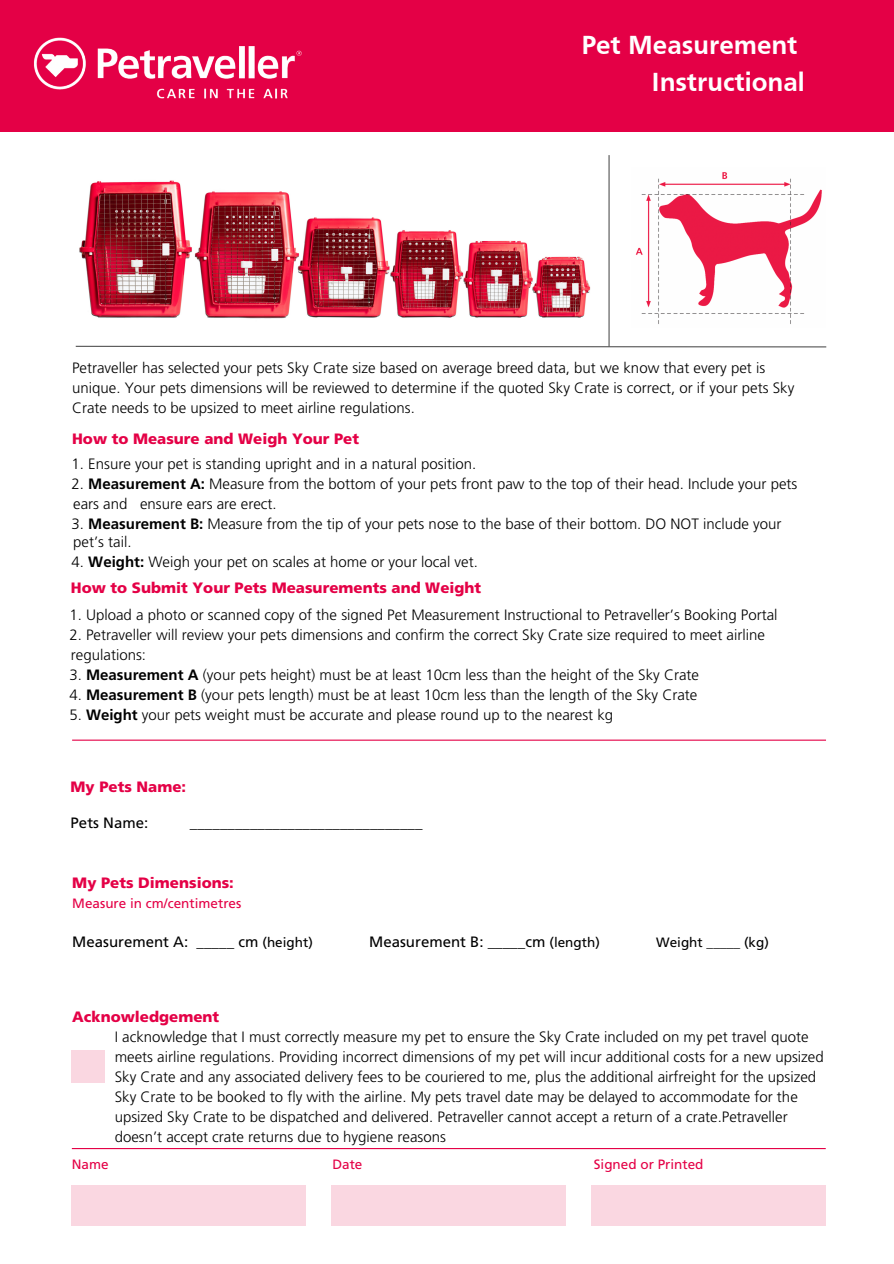
<style>
.page{position:relative;width:894px;height:1264px;background:#fff}
.page>*{position:absolute;margin:0;border:0;box-sizing:border-box;transform-origin:0 0}
.t1{font:700 27px/37.2px "Frutiger";color:#fff;text-align:right}
.t2{font:300 15px/20px "Frutiger LT Std";color:#000}
.t3{font:900 15px "Frutiger LT Std";color:#e40046}
.t4{font:15px "Frutiger LT Std";color:#000}
.t5{font:13.5px "Frutiger LT Std";color:#e40046}
.t6{font:13.5px "Frutiger LT Std";color:#000}
.s1{font-weight:700}
.s2{font-size:13.5px}
</style>
<div class="page">
<div style="left:0;top:0;width:893px;height:132px;background:#e40046"></div>
<img style="left:34px;top:37px;width:268px;height:62px">
<img style="left:635px;top:172px;width:187px;height:152px">
<svg style="left:75px;top:345px;width:752px;height:3px"></svg>
<hr style="left:608px;top:155px;width:1px;height:191px;background:#545454">
<img style="left:79px;top:180px;width:512px;height:139px">
<hr style="left:72px;top:739px;width:753px;height:1px;background:#e40046">
<hr style="left:72px;top:1147px;width:753px;height:2px;background:#e40046">
<div style="left:591px;top:1185px;width:234px;height:40px;background:#fad7e1"></div>
<div style="left:331px;top:1185px;width:235px;height:40px;background:#fad7e1"></div>
<div style="left:72px;top:1185px;width:234px;height:40px;background:#fad7e1"></div>
<div style="left:72px;top:1049px;width:33px;height:33px;background:#fad7e1"></div>
<p class="t1" style="left:581px;top:28px;width:225px">Pet Measurement<br>Instructional</p>
<p class="t2" style="left:72px;top:358px;width:723px">Petraveller has selected your pets Sky Crate size based on average breed data, but we know that every pet is unique. Your pets dimensions will be reviewed to determine if the quoted Sky Crate is correct, or if your pets Sky<br>Crate needs to be upsized to meet airline regulations.</p>
<p class="t3" style="left:72px;top:429px;width:288px">How to Measure and Weigh Your Pet</p>
<p class="t2" style="left:72px;top:454px;width:406px">1. Ensure your pet is standing upright and in a natural position.</p>
<p class="t2" style="left:72px;top:474px;width:727px">2. <span class="s1">Measurement A:</span> Measure from the bottom of your pets front paw to the top of their head. Include your pets ears and ensure ears are erect.</p>
<p class="t2" style="left:72px;top:515px;width:711px;line-height:18px">3. <span class="s1">Measurement B:</span> Measure from the tip of your pets nose to the base of their bottom. DO NOT include your pet’s tail.</p>
<p class="t2" style="left:72px;top:551px;width:407px">4. <span class="s1">Weight:</span> Weigh your pet on scales at home or your local vet.</p>
<p class="t3" style="left:71px;top:579px;width:411px">How to Submit Your Pets Measurements and Weight</p>
<p class="t2" style="left:69px;top:604px;width:709px">1. Upload a photo or scanned copy of the signed Pet Measurement Instructional to Petraveller’s Booking Portal</p>
<p class="t2" style="left:69px;top:624px;width:696px">2. Petraveller will review your pets dimensions and confirm the correct Sky Crate size required to meet airline regulations:</p>
<p class="t2" style="left:69px;top:664px;width:631px">3. <span class="s1">Measurement A</span> (your pets height) must be at least 10cm less than the height of the Sky Crate</p>
<p class="t2" style="left:69px;top:684px;width:629px">4. <span class="s1">Measurement B</span> (your pets length) must be at least 10cm less than the length of the Sky Crate</p>
<p class="t2" style="left:69px;top:704px;width:545px">5. <span class="s1">Weight</span> your pets weight must be accurate and please round up to the nearest kg</p>
<p class="t3" style="left:71px;top:777px;width:117px">My Pets Name:</p>
<p class="t4" style="left:71px;top:814px;width:79px">Pets Name:</p>
<p class="t4" style="left:190px;top:814px;width:234px">_______________________________</p>
<p class="t3" style="left:72px;top:874px;width:163px">My Pets Dimensions:</p>
<p class="t5" style="left:72px;top:895px;width:170px">Measure in cm/centimetres</p>
<p class="t4" style="left:72px;top:933px;width:242px">Measurement A: _____ cm <span class="s2">(height)</span></p>
<p class="t4" style="left:369px;top:933px;width:232px">Measurement B: _____cm <span class="s2">(length)</span></p>
<p class="t6" style="left:656px;top:934px;width:114px">Weight _____ (kg)</p>
<p class="t3" style="left:72px;top:1007px;width:148px">Acknowledgement</p>
<p class="t2" style="left:115px;top:1027px;width:710px">I acknowledge that I must correctly measure my pet to ensure the Sky Crate included on my pet travel quote meets airline regulations. Providing incorrect dimensions of my pet will incur additional costs for a new upsized Sky Crate and any associated delivery fees to be couriered to me, plus the additional airfreight for the upsized Sky Crate to be booked to fly with the airline. My pets travel date may be delayed to accommodate for the upsized Sky Crate to be dispatched and delivered. Petraveller cannot accept a return of a crate.Petraveller doesn’t accept crate returns due to hygiene reasons</p>
<p class="t5" style="left:72px;top:1156px;width:38px">Name</p>
<p class="t5" style="left:332px;top:1156px;width:32px">Date</p>
<p class="t5" style="left:593px;top:1156px;width:111px">Signed or Printed</p>
</div>
